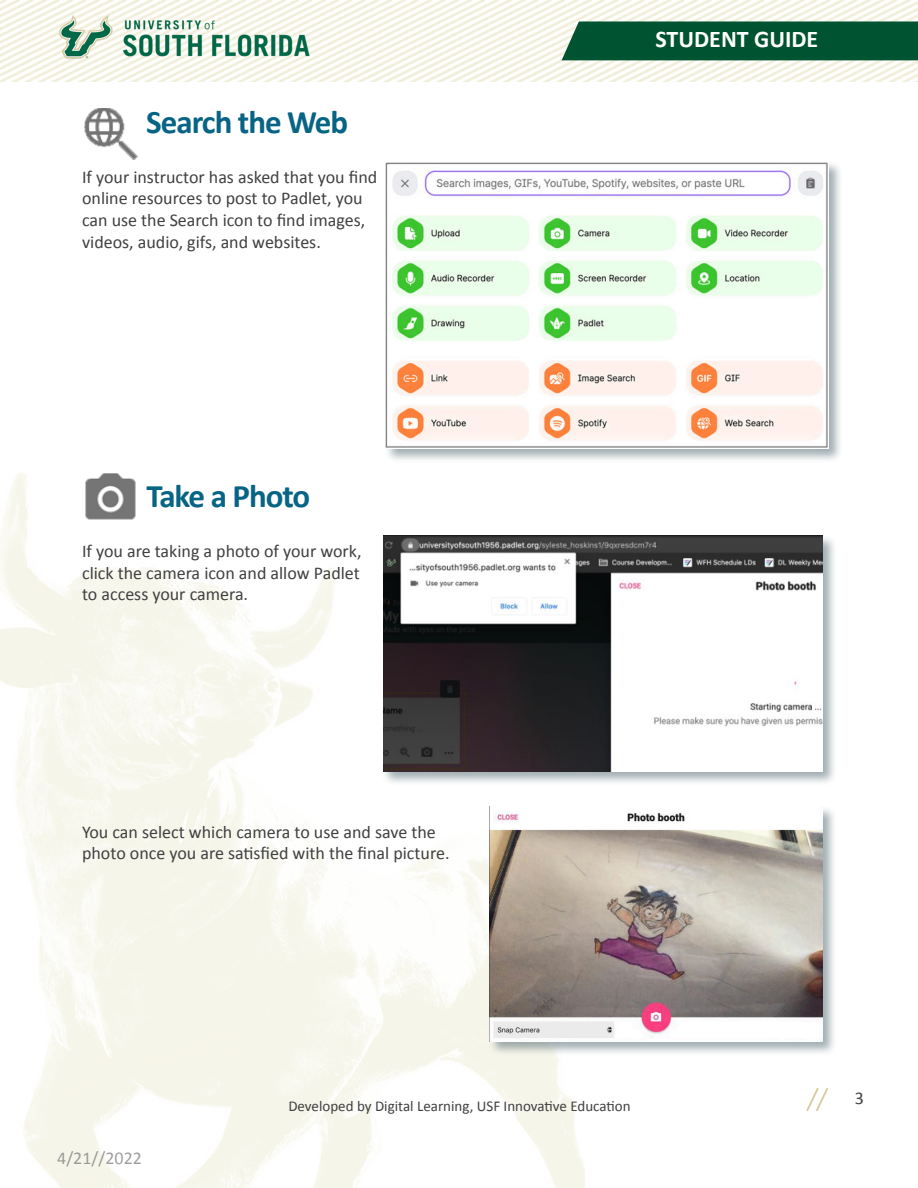
<style>
.page{position:relative;width:918px;height:1188px;background:#fff}
.page>*{position:absolute;margin:0;border:0;box-sizing:border-box;transform-origin:0 0}
.Heading_1{font:700 33px "Calibri";letter-spacing:-.03em;color:#086484}
.t1{font:700 24px "Calibri";color:#fff}
.t2{font:18px/21.6px "Calibri";color:#404040}
.t3{font:15px "Calibri";color:#404040}
</style>
<div class="page">
<img style="left:0;top:1px;width:918px;height:81px">
<div style="left:562px;top:21px;width:356px;height:39px;background:#005331"></div>
<img style="left:37px;top:1px;width:285px;height:62px">
<svg style="left:806px;top:1087px;width:23px;height:25px"></svg>
<img style="left:84px;top:108px;width:55px;height:51px">
<div style="left:384px;top:161px;width:459px;height:303px;background:#465f68;opacity:.5"></div>
<img style="left:386px;top:162px;width:442px;height:287px">
<img style="left:85px;top:473px;width:51px;height:47px">
<div style="left:382px;top:534px;width:455px;height:252px;background:#465f68;opacity:.5"></div>
<img style="left:383px;top:536px;width:439px;height:235px">
<div style="left:488px;top:805px;width:349px;height:252px;background:#465f68;opacity:.5"></div>
<img style="left:489px;top:807px;width:333px;height:235px">
<p class="Heading_1" style="left:146px;top:101px;width:204px">Search the Web</p>
<p class="t2" style="left:82px;top:166px;width:297px">If your instructor has asked that you find online resources to post to Padlet, you can use the Search icon to find images, videos, audio, gifs, and websites.</p>
<h2 class="t1" style="left:656px;top:24px;width:164px">STUDENT GUIDE</h2>
<p class="Heading_1" style="left:146px;top:475px;width:165px">Take a Photo</p>
<p class="t2" style="left:82px;top:540px;width:281px;text-align:justify">If you are taking a photo of your work, click the camera icon and allow Padlet to access your camera.</p>
<p class="t2" style="left:82px;top:821px;width:369px">You can select which camera to use and save the photo once you are satisfied with the final picture.</p>
<p class="t2" style="left:57px;top:1147px;width:86px">4/21//2022</p>
<p class="t3" style="left:288px;top:1096px;width:344px">Developed by Digital Learning, USF Innovative Education</p>
<p class="t2" style="left:855px;top:1087px;width:11px">3</p>
</div>
